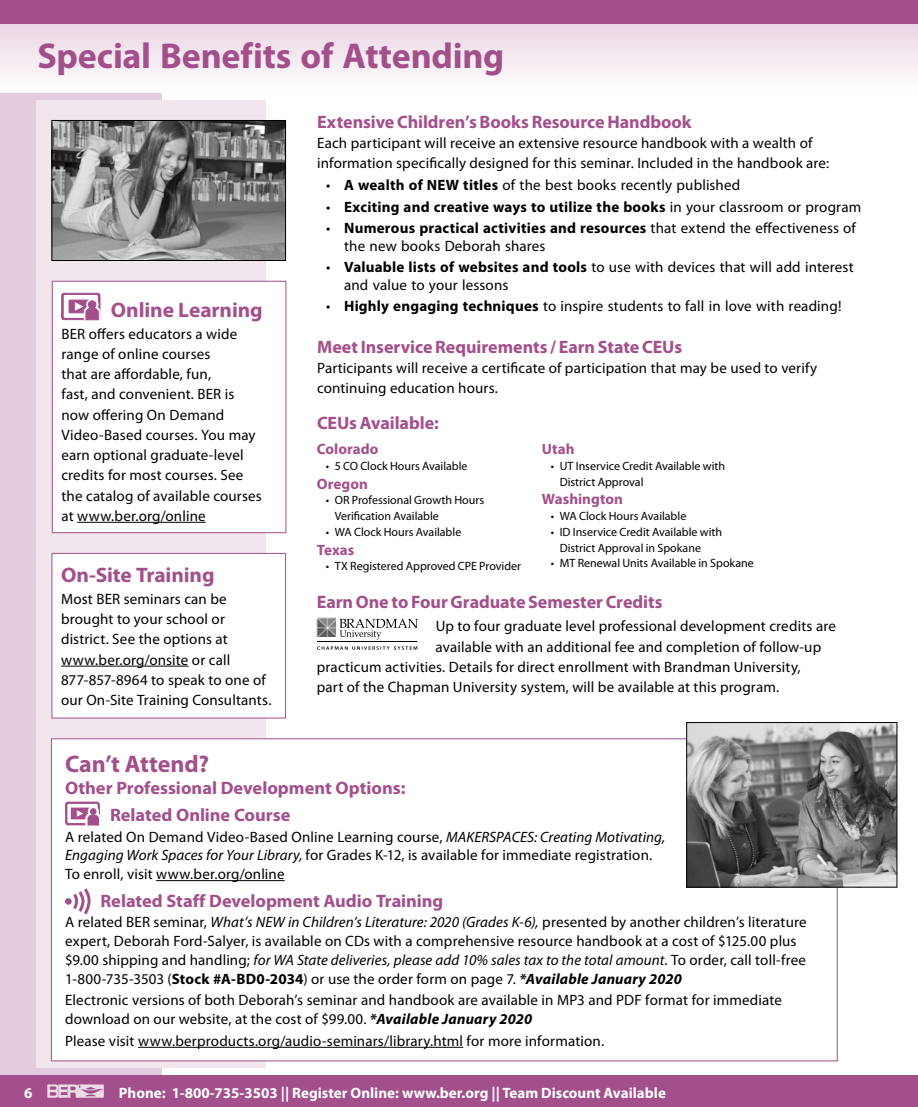
<style>
.page{position:relative;width:918px;height:1107px;background:#fff}
.page>*{position:absolute;margin:0;border:0;box-sizing:border-box;transform-origin:0 0}
.t1{font:700 36px "Myriad Pro";letter-spacing:-.005em;color:#a34f8b}
.t2{font:700 24px "Myriad Pro";letter-spacing:-.005em;color:#a34f8b}
.t3{font:700 21px "Myriad Pro";letter-spacing:-.005em;color:#a34f8b}
.t4{font:700 18px/27.9px "Myriad Pro";letter-spacing:-.005em;color:#a34f8b}
.t5{font:15px/20.2px "Myriad Pro";letter-spacing:.01em;color:#000}
.t6{font:700 15px "Myriad Pro";color:#fff}
.t7{font:700 15px "Myriad Pro";letter-spacing:.015em;color:#000}
.t8{font:700 15px "Myriad Pro";letter-spacing:.005em;color:#a34f8b}
.t9{font:12px/15.8px "Myriad Pro";letter-spacing:-.005em;color:#000}
.s1{font-weight:700}
.s2{font-weight:400}
.s3{font-style:italic}
.s4{font-weight:700;font-style:italic}
</style>
<div class="page">
<div style="left:0;top:0;width:162px;height:1107px;background:#e3cadc"></div>
<div style="left:0;top:1076px;width:918px;height:31px;background:#a34f8b"></div>
<svg style="left:47px;top:1084px;width:57px;height:14px"></svg>
<svg style="left:0;top:24px;width:918px;height:68px"></svg>
<div style="left:0;top:0;width:918px;height:24px;background:#a34f8b"></div>
<div style="left:36px;top:101px;width:230px;height:967px;background:#f1e5ee"></div>
<div style="left:52px;top:281px;width:234px;height:252px;background:#fff"></div>
<hr style="left:77px;top:522px;width:129px;height:1px;background:#000">
<svg style="left:62px;top:293px;width:38px;height:27px"></svg>
<div style="left:61px;top:293px;width:39px;height:27px;border:1px solid #a34f8b;border-radius:2px"></div>
<svg style="left:64px;top:295px;width:33px;height:22px"></svg>
<div style="left:64px;top:295px;width:34px;height:23px;border:1px solid #fff"></div>
<svg style="left:69px;top:300px;width:25px;height:13px"></svg>
<div style="left:69px;top:300px;width:25px;height:13px;border:1px solid #a34f8b"></div>
<div style="left:87px;top:299px;width:11px;height:11px;border:1px solid #fff;border-radius:50%"></div>
<div style="left:88px;top:301px;width:8px;height:8px;border:1px solid #a34f8b;border-radius:50%"></div>
<svg style="left:75px;top:303px;width:25px;height:17px"></svg>
<div style="left:52px;top:281px;width:234px;height:252px;border:1px solid #a34f8b"></div>
<div style="left:52px;top:553px;width:234px;height:165px;background:#fff"></div>
<hr style="left:61px;top:666px;width:128px;height:1px;background:#000">
<div style="left:52px;top:553px;width:234px;height:165px;border:1px solid #a34f8b"></div>
<div style="left:51px;top:739px;width:786px;height:322px;background:#fff"></div>
<hr style="left:156px;top:880px;width:129px;height:1px;background:#000">
<hr style="left:138px;top:1047px;width:325px;height:1px;background:#000">
<div style="left:65px;top:802px;width:35px;height:23px;border:2px solid #a34f8b;border-radius:2px"></div>
<div style="left:71px;top:808px;width:18px;height:11px;background:#a34f8b"></div>
<div style="left:88px;top:806px;width:11px;height:11px;border:1px solid #fff;border-radius:50%"></div>
<div style="left:88px;top:807px;width:10px;height:9px;border:2px solid #fff;border-radius:50%"></div>
<svg style="left:77px;top:810px;width:23px;height:16px"></svg>
<svg style="left:73px;top:888px;width:18px;height:27px"></svg>
<div style="left:65px;top:898px;width:7px;height:7px;background:#a34f8b;border-radius:50%"></div>
<svg style="left:339px;top:619px;width:79px;height:20px"></svg>
<svg style="left:317px;top:646px;width:100px;height:4px"></svg>
<img style="left:317px;top:617px;width:19px;height:20px">
<hr style="left:317px;top:641px;width:100px;height:1px;background:#000">
<img style="left:688px;top:724px;width:207px;height:161px">
<div style="left:686px;top:722px;width:211px;height:165px;border:1px solid #000"></div>
<img style="left:54px;top:122px;width:230px;height:137px">
<div style="left:52px;top:120px;width:234px;height:141px;border:1px solid #000"></div>
<h1 class="t1" style="left:38px;top:32px;width:468px">Special Benefits of Attending</h1>
<p class="t4" style="left:317px;top:107px;width:376px">Extensive Children’s Books Resource Handbook</p>
<p class="t5" style="left:317px;top:133px;width:514px">Each participant will receive an extensive resource handbook with a wealth of information specifically designed for this seminar. Included in the handbook are:</p>
<p class="t5" style="left:326px;top:175px;width:416px">• <span class="s1">A wealth of NEW titles</span> of the best books recently published</p>
<p class="t7" style="left:326px;top:197px;width:537px"><span class="s2">•</span> Exciting and creative ways to utilize the books <span class="s2">in your classroom or program</span></p>
<p class="t5" style="left:344px;top:220px;width:513px;line-height:17.2px;text-indent:-18px">• <span class="s1">Numerous practical activities and resources</span> that extend the effectiveness of the new books Deborah shares</p>
<p class="t5" style="left:344px;top:259px;width:511px;line-height:17.2px;text-indent:-18px">• <span class="s1">Valuable lists of websites and tools</span> to use with devices that will add interest and value to your lessons</p>
<h3 class="t3" style="left:111px;top:296px;width:153px">Online Learning</h3>
<p class="t5" style="left:326px;top:296px;width:517px">• <span class="s1">Highly engaging techniques</span> to inspire students to fall in love with reading!</p>
<p class="t5" style="left:61px;top:323px;width:202px">BER offers educators a wide range of online courses<br>that are affordable, fun,<br>fast, and convenient. BER is now offering On Demand<br>Video‑Based courses. You may earn optional graduate‑level credits for most courses. See the catalog of available courses at www.ber.org/online</p>
<p class="t4" style="left:317px;top:332px;width:367px">Meet Inservice Requirements / Earn State CEUs</p>
<p class="t5" style="left:317px;top:358px;width:502px">Participants will receive a certificate of participation that may be used to verify continuing education hours.</p>
<p class="t4" style="left:317px;top:409px;width:123px">CEUs Available:</p>
<p class="t8" style="left:317px;top:439px;width:63px">Colorado</p>
<p class="t9" style="left:326px;top:458px;width:143px">• 5 CO Clock Hours Available</p>
<p class="t8" style="left:317px;top:474px;width:53px">Oregon</p>
<p class="t9" style="left:335px;top:492px;width:151px;text-indent:-9px">• OR Professional Growth Hours<br>Verification Available</p>
<p class="t9" style="left:326px;top:524px;width:137px">• WA Clock Hours Available</p>
<p class="t8" style="left:317px;top:540px;width:39px">Texas</p>
<p class="t9" style="left:326px;top:558px;width:197px">• TX Registered Approved CPE Provider</p>
<p class="t8" style="left:542px;top:439px;width:34px">Utah</p>
<p class="t9" style="left:560px;top:458px;width:167px;text-indent:-9px">• UT Inservice Credit Available with<br>District Approval</p>
<p class="t8" style="left:542px;top:489px;width:83px">Washington</p>
<p class="t9" style="left:551px;top:508px;width:137px">• WA Clock Hours Available</p>
<p class="t9" style="left:560px;top:524px;width:164px;text-indent:-9px">• ID Inservice Credit Available with<br>District Approval in Spokane</p>
<p class="t9" style="left:551px;top:555px;width:205px">• MT Renewal Units Available in Spokane</p>
<p class="t4" style="left:317px;top:587px;width:347px">Earn One to Four Graduate Semester Credits</p>
<p class="t5" style="left:436px;top:616px;width:402px">Up to four graduate level professional development credits are</p>
<p class="t5" style="left:436px;top:636px;width:387px">available with an additional fee and completion of follow‑up</p>
<p class="t5" style="left:317px;top:656px;width:485px">practicum activities. Details for direct enrollment with Brandman University,</p>
<p class="t5" style="left:317px;top:677px;width:464px">part of the Chapman University system, will be available at this program.</p>
<h3 class="t3" style="left:61px;top:561px;width:155px">On‑Site Training</h3>
<p class="t5" style="left:61px;top:588px;width:212px">Most BER seminars can be brought to your school or district. See the options at www.ber.org/onsite or call<br>877‑857‑8964 to speak to one of our On‑Site Training Consultants.</p>
<h2 class="t2" style="left:65px;top:748px;width:145px">Can’t Attend?</h2>
<p class="t4" style="left:110px;top:773px;width:297px;text-indent:-45px">Other Professional Development Options:<br>Related Online Course</p>
<p class="t5" style="left:65px;top:827px;width:602px;line-height:18.8px">A related On Demand Video-Based Online Learning course, <span class="s3">MAKERSPACES: Creating Motivating,<br>Engaging Work Spaces for Your Library,</span> for Grades K-12, is available for immediate registration.<br>To enroll, visit www.ber.org/online</p>
<p class="t4" style="left:101px;top:886px;width:344px">Related Staff Development Audio Training</p>
<p class="t5" style="left:65px;top:913px;width:743px;line-height:18.8px">A related BER seminar, <span class="s3">What’s NEW in Children’s Literature: 2020 (Grades K-6),</span> presented by another children’s literature expert, Deborah Ford-Salyer, is available on CDs with a comprehensive resource handbook at a cost of $125.00 plus $9.00 shipping and handling; <span class="s3">for WA State deliveries, please add 10% sales tax to the total amount</span>. To order, call toll-free 1-800-735-3503 (<span class="s1">Stock #A-BD0-2034</span>) or use the order form on page 7. <span class="s4">*Available January 2020</span></p>
<p class="t5" style="left:65px;top:991px;width:718px;line-height:18.8px">Electronic versions of both Deborah’s seminar and handbook are available in MP3 and PDF format for immediate download on our website, at the cost of $99.00. <span class="s4">*Available January 2020</span></p>
<p class="t5" style="left:65px;top:1030px;width:541px">Please visit www.berproducts.org/audio-seminars/library.html for more information.</p>
<p class="t6" style="left:24px;top:1083px;width:10px">6</p>
<p class="t6" style="left:119px;top:1083px;width:549px">Phone: 1-800-735-3503 || Register Online: www.ber.org || Team Discount Available</p>
</div>
